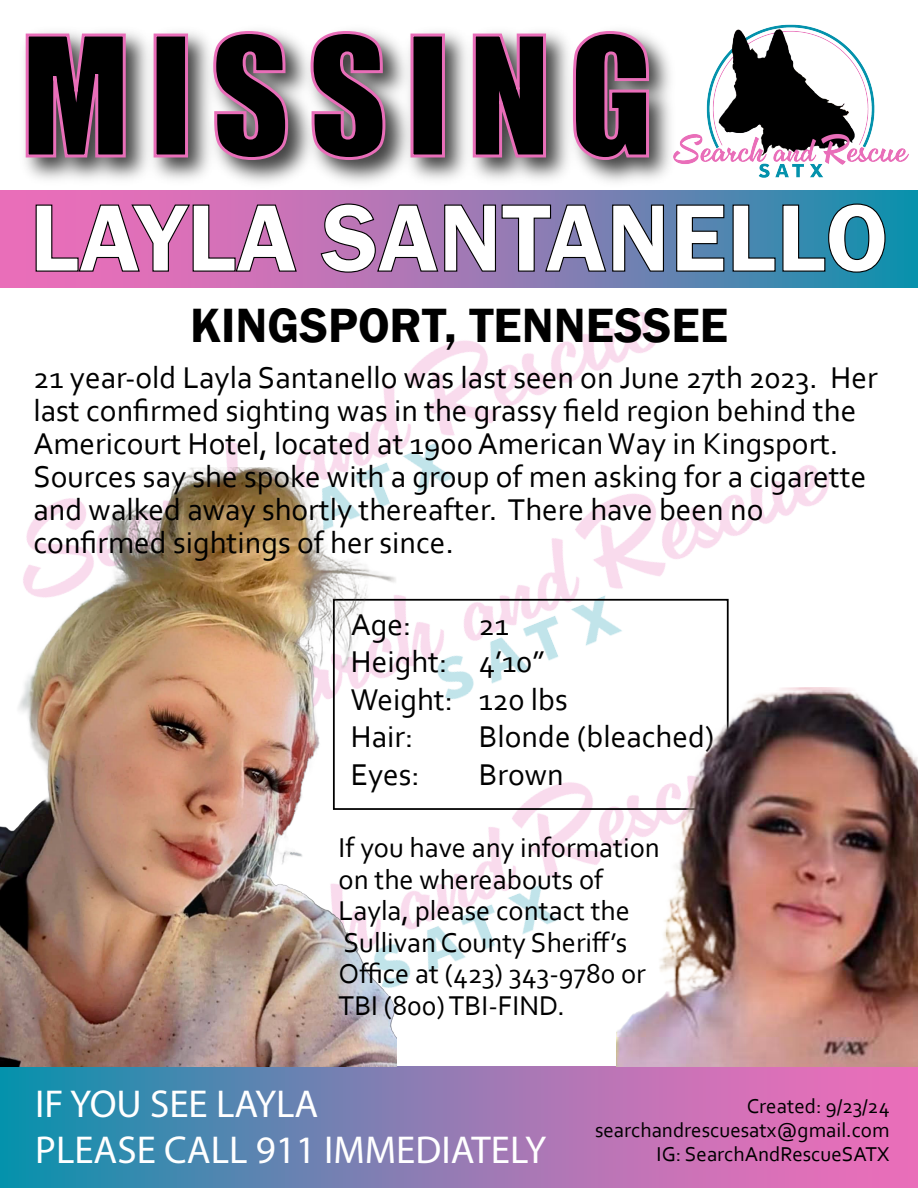
<style>
.page{position:relative;width:918px;height:1188px;background:#fff}
.page>*{position:absolute;margin:0;border:0;box-sizing:border-box;transform-origin:0 0}
.t1{font:153px "Impact";letter-spacing:.12em;color:#000}
.t2{font:600 99px "Franklin Gothic";color:#fff}
.t3{font:600 49.5px "Franklin Gothic";color:#000}
.t4{font:39px/46.5px "Myriad Pro";color:#fff}
.t5{font:31.5px/33px "Corbel";color:#000}
.t6{font:28.5px/31.5px "Corbel";color:#000}
.t7{font:21px/24px "Corbel";color:#000;text-align:right}
</style>
<div class="page">
<img style="left:383px;top:312px;width:279px;height:86px">
<img style="left:225px;top:398px;width:605px;height:289px">
<img style="left:397px;top:687px;width:220px;height:379px">
<img style="left:688px;top:24px;width:221px;height:154px">
<img style="left:25px;top:31px;width:663px;height:152px">
<svg style="left:24px;top:31px;width:103px;height:128px;background:#856f7d"></svg>
<div style="left:154px;top:34px;width:34px;height:124px;border:3px solid #e96eb9"></div>
<svg style="left:212px;top:30px;width:78px;height:132px;background:#978490"></svg>
<svg style="left:309px;top:30px;width:78px;height:132px;background:#988591"></svg>
<div style="left:411px;top:34px;width:34px;height:124px;border:3px solid #e96eb9"></div>
<svg style="left:471px;top:32px;width:77px;height:127px;background:#8a7481"></svg>
<svg style="left:571px;top:30px;width:80px;height:132px;background:#947f8c"></svg>
<div style="left:333px;top:599px;width:396px;height:211px;border:2px solid #000"></div>
<svg style="left:0;top:1066px;width:918px;height:122px;background:#897db3"></svg>
<svg style="left:0;top:190px;width:918px;height:98px;background:#917bb4"></svg>
<svg style="left:35px;top:204px;width:263px;height:68px;background:#c967a9"></svg>
<svg style="left:320px;top:203px;width:345px;height:70px;background:#8c71a7"></svg>
<svg style="left:676px;top:204px;width:49px;height:68px;background:#4e759c"></svg>
<svg style="left:732px;top:204px;width:44px;height:68px;background:#407ca1"></svg>
<svg style="left:782px;top:203px;width:104px;height:70px;background:#24809f"></svg>
<img style="left:0;top:467px;width:397px;height:599px">
<img style="left:617px;top:687px;width:301px;height:379px">
<h1 class="t1" style="left:21px;top:-23px;width:634px">MISSING</h1>
<h2 class="t2" style="left:30px;top:177px;width:860px">LAYLA SANTANELLO</h2>
<h3 class="t3" style="left:190px;top:295px;width:539px">KINGSPORT, TENNESSEE</h3>
<p class="t5" style="left:33px;top:360px;width:846px">21 year-old Layla Santanello was last seen on June 27th 2023. Her last confirmed sighting was in the grassy field region behind the Americourt Hotel, located at 1900 American Way in Kingsport.<br>Sources say she spoke with a group of men asking for a cigarette and walked away shortly thereafter. There have been no confirmed sightings of her since.</p>
<p class="t5" style="left:351px;top:607px;width:62px">Age:</p>
<p class="t5" style="left:351px;top:605px;width:219px;line-height:37.5px;text-indent:128px">21<br>Height: 4’10”<br>Weight: 120 lbs<br>Hair:</p>
<p class="t5" style="left:479px;top:719px;width:237px">Blonde (bleached)</p>
<p class="t5" style="left:351px;top:757px;width:71px">Eyes:</p>
<p class="t5" style="left:479px;top:757px;width:87px">Brown</p>
<p class="t6" style="left:339px;top:832px;width:323px">If you have any information on the whereabouts of<br>Layla, please contact the<br>Sullivan County Sheriff’s<br>Office at (423) 343-9780 or<br>TBI (800) TBI-FIND.</p>
<p class="t4" style="left:35px;top:1080px;width:513px">IF YOU SEE LAYLA<br>PLEASE CALL 911 IMMEDIATELY</p>
<p class="t7" style="left:595px;top:1094px;width:296px">Created: 9/23/24 searchandrescuesatx@gmail.com<br>IG: SearchAndRescueSATX</p>
</div>
